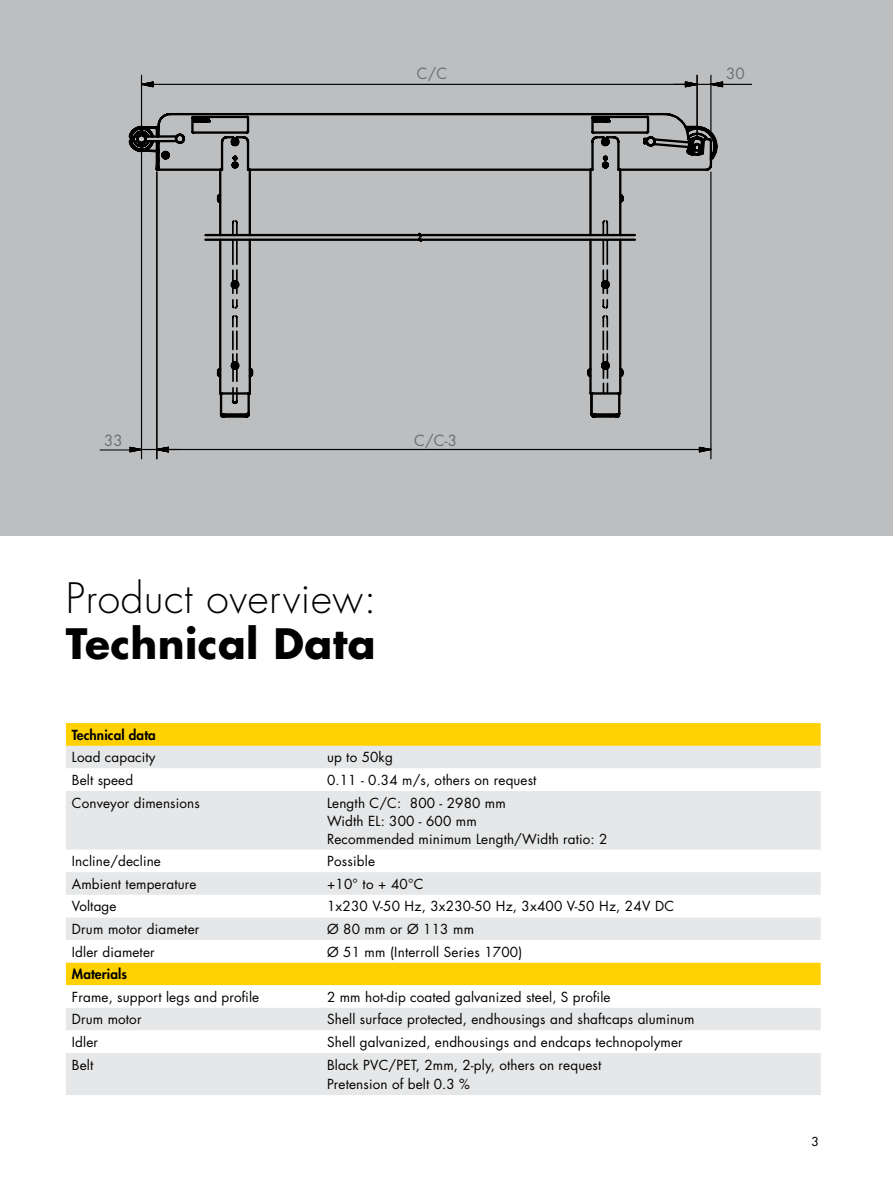
<style>
.page{position:relative;width:893px;height:1191px;background:#fff}
.page>*{position:absolute;margin:0;border:0;box-sizing:border-box;transform-origin:0 0}
.t1{font:300 40.8px "Futura";letter-spacing:.015em;color:#000}
.t2{font:700 40.8px "Futura";letter-spacing:.01em;color:#000}
.t3{font:15px "Futura";color:#6d6e71}
.t4{font:13.5px/18px "Futura";letter-spacing:.01em;color:#000}
.t5{font:800 13.5px "Futura";letter-spacing:.01em;color:#000}
.t6{font:12px "Futura";color:#000}
</style>
<div class="page">
<div style="left:0;top:0;width:893px;height:536px;background:#bcbec0"></div>
<svg style="left:66px;top:723px;width:755px;height:23px;background:#fed103"></svg>
<div style="left:66px;top:746px;width:755px;height:22px;background:#e6e7e8"></div>
<svg style="left:66px;top:791px;width:755px;height:304px;fill:#e6e7e8"></svg>
<svg style="left:66px;top:940px;width:755px;height:113px"></svg>
<svg style="left:129px;top:74px;width:624px;height:386px"></svg>
<hr style="left:100px;top:449px;width:30px;height:1px;background:#000">
<p class="t3" style="left:417px;top:63px;width:32px">C/C</p>
<p class="t3" style="left:726px;top:63px;width:20px">30</p>
<p class="t3" style="left:104px;top:430px;width:20px">33</p>
<p class="t3" style="left:414px;top:430px;width:45px">C/C-3</p>
<h1 class="t1" style="left:66px;top:572px;width:312px">Product overview:</h1>
<h1 class="t2" style="left:66px;top:615px;width:311px">Technical Data</h1>
<p class="t5" style="left:72px;top:726px;width:85px">Technical data</p>
<p class="t4" style="left:72px;top:748px;width:85px">Load capacity</p>
<p class="t4" style="left:327px;top:748px;width:67px">up to 50kg</p>
<p class="t4" style="left:72px;top:771px;width:63px">Belt speed</p>
<p class="t4" style="left:327px;top:771px;width:211px">0.11 - 0.34 m/s, others on request</p>
<p class="t4" style="left:72px;top:793px;width:129px">Conveyor dimensions</p>
<p class="t4" style="left:327px;top:793px;width:282px">Length C/C: 800 - 2980 mm<br>Width EL: 300 - 600 mm<br>Recommended minimum Length/Width ratio: 2</p>
<p class="t4" style="left:72px;top:852px;width:91px">Incline/decline</p>
<p class="t4" style="left:327px;top:852px;width:49px">Possible</p>
<p class="t4" style="left:72px;top:874px;width:126px">Ambient temperature</p>
<p class="t4" style="left:327px;top:874px;width:98px">+10° to + 40°C</p>
<p class="t4" style="left:72px;top:897px;width:46px">Voltage</p>
<p class="t4" style="left:327px;top:897px;width:348px">1x230 V-50 Hz, 3x230-50 Hz, 3x400 V-50 Hz, 24V DC</p>
<p class="t4" style="left:72px;top:919px;width:129px">Drum motor diameter</p>
<p class="t4" style="left:327px;top:919px;width:149px">Ø 80 mm or Ø 113 mm</p>
<p class="t4" style="left:72px;top:942px;width:84px">Idler diameter</p>
<p class="t4" style="left:327px;top:942px;width:197px">Ø 51 mm (Interroll Series 1700)</p>
<p class="t5" style="left:72px;top:965px;width:57px">Materials</p>
<p class="t4" style="left:72px;top:987px;width:189px">Frame, support legs and profile</p>
<p class="t4" style="left:327px;top:987px;width:285px">2 mm hot-dip coated galvanized steel, S profile</p>
<p class="t4" style="left:72px;top:1010px;width:71px">Drum motor</p>
<p class="t4" style="left:327px;top:1010px;width:369px">Shell surface protected, endhousings and shaftcaps aluminum</p>
<p class="t4" style="left:72px;top:1032px;width:28px">Idler</p>
<p class="t4" style="left:327px;top:1032px;width:357px">Shell galvanized, endhousings and endcaps technopolymer</p>
<p class="t4" style="left:72px;top:1055px;width:23px">Belt</p>
<p class="t4" style="left:327px;top:1054px;width:276px;line-height:19.5px">Black PVC/PET, 2mm, 2-ply, others on request<br>Pretension of belt 0.3 %</p>
<p class="t6" style="left:812px;top:1133px;width:8px">3</p>
</div>
